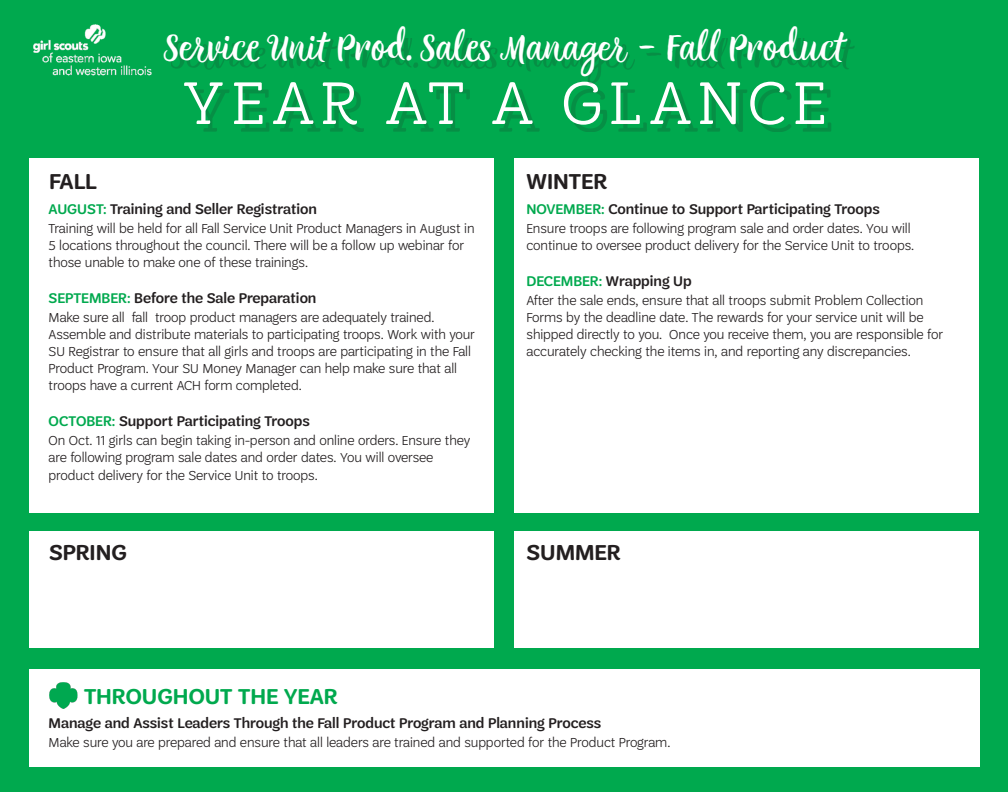
<style>
.page{position:relative;width:1008px;height:792px;background:#00a94e}
.page>*{position:absolute;margin:0;border:0;box-sizing:border-box;transform-origin:0 0}
.t1{font:300 65px "Trefoil Slab";letter-spacing:.1em;color:#fff}
.t2{font:38px "Thin Mint Script";color:#fff}
.t3{font:600 23px "Trefoil Sans";color:#231f20}
.t4{font:600 23px "Trefoil Sans";color:#00a94e}
.t5{font:500 15px "Trefoil Sans";color:#231f20}
.t6{font:300 14px/17px "Trefoil Sans";color:#231f20}
.s1{color:#00a94e}
</style>
<div class="page">
<div style="left:191px;top:89px;width:640px;height:43px;background:#231f20;opacity:.19"></div>
<div style="left:171px;top:38px;width:684px;height:46px;background:#231f20;opacity:.19"></div>
<div style="left:29px;top:158px;width:465px;height:354px;background:#fff"></div>
<div style="left:514px;top:158px;width:465px;height:354px;background:#fff"></div>
<div style="left:29px;top:531px;width:465px;height:117px;background:#fff"></div>
<div style="left:514px;top:531px;width:465px;height:117px;background:#fff"></div>
<div style="left:29px;top:670px;width:950px;height:97px;background:#fff"></div>
<img style="left:49px;top:683px;width:29px;height:26px">
<img style="left:29px;top:22px;width:127px;height:63px">
<p class="t2" style="left:163px;top:25px;width:683px">Service Unit Prod. Sales Manager - Fall Product</p>
<p class="t1" style="left:182px;top:67px;width:646px">YEAR AT A GLANCE</p>
<p class="t3" style="left:49px;top:168px;width:49px">FALL</p>
<p class="t3" style="left:527px;top:168px;width:82px">WINTER</p>
<p class="t5" style="left:49px;top:201px;width:270px"><span class="s1">AUGUST:</span> Training and Seller Registration</p>
<p class="t6" style="left:49px;top:220px;width:427px">Training will be held for all Fall Service Unit Product Managers in August in<br>5 locations throughout the council. There will be a follow up webinar for those unable to make one of these trainings.</p>
<p class="t5" style="left:49px;top:290px;width:269px"><span class="s1">SEPTEMBER:</span> Before the Sale Preparation</p>
<p class="t6" style="left:49px;top:309px;width:387px">Make sure all fall troop product managers are adequately trained.</p>
<p class="t6" style="left:49px;top:326px;width:428px">Assemble and distribute materials to participating troops. Work with your SU Registrar to ensure that all girls and troops are participating in the Fall Product Program. Your SU Money Manager can help make sure that all troops have a current ACH form completed.</p>
<p class="t5" style="left:49px;top:413px;width:263px"><span class="s1">OCTOBER:</span> Support Participating Troops</p>
<p class="t6" style="left:49px;top:432px;width:423px">On Oct. 11 girls can begin taking in-person and online orders. Ensure they are following program sale dates and order dates. You will oversee</p>
<p class="t6" style="left:49px;top:467px;width:271px">product delivery for the Service Unit to troops.</p>
<p class="t5" style="left:527px;top:201px;width:355px"><span class="s1">NOVEMBER:</span> Continue to Support Participating Troops</p>
<p class="t6" style="left:527px;top:220px;width:386px">Ensure troops are following program sale and order dates. You will</p>
<p class="t6" style="left:527px;top:237px;width:389px">continue to oversee product delivery for the Service Unit to troops.</p>
<p class="t5" style="left:527px;top:273px;width:167px"><span class="s1">DECEMBER:</span> Wrapping Up</p>
<p class="t6" style="left:527px;top:292px;width:418px">After the sale ends, ensure that all troops submit Problem Collection Forms by the deadline date. The rewards for your service unit will be shipped directly to you. Once you receive them, you are responsible for accurately checking the items in, and reporting any discrepancies.</p>
<p class="t3" style="left:49px;top:540px;width:80px">SPRING</p>
<p class="t3" style="left:527px;top:540px;width:96px">SUMMER</p>
<p class="t4" style="left:84px;top:684px;width:255px">THROUGHOUT THE YEAR</p>
<p class="t5" style="left:49px;top:715px;width:554px">Manage and Assist Leaders Through the Fall Product Program and Planning Process</p>
<p class="t6" style="left:49px;top:734px;width:623px">Make sure you are prepared and ensure that all leaders are trained and supported for the Product Program.</p>
</div>
